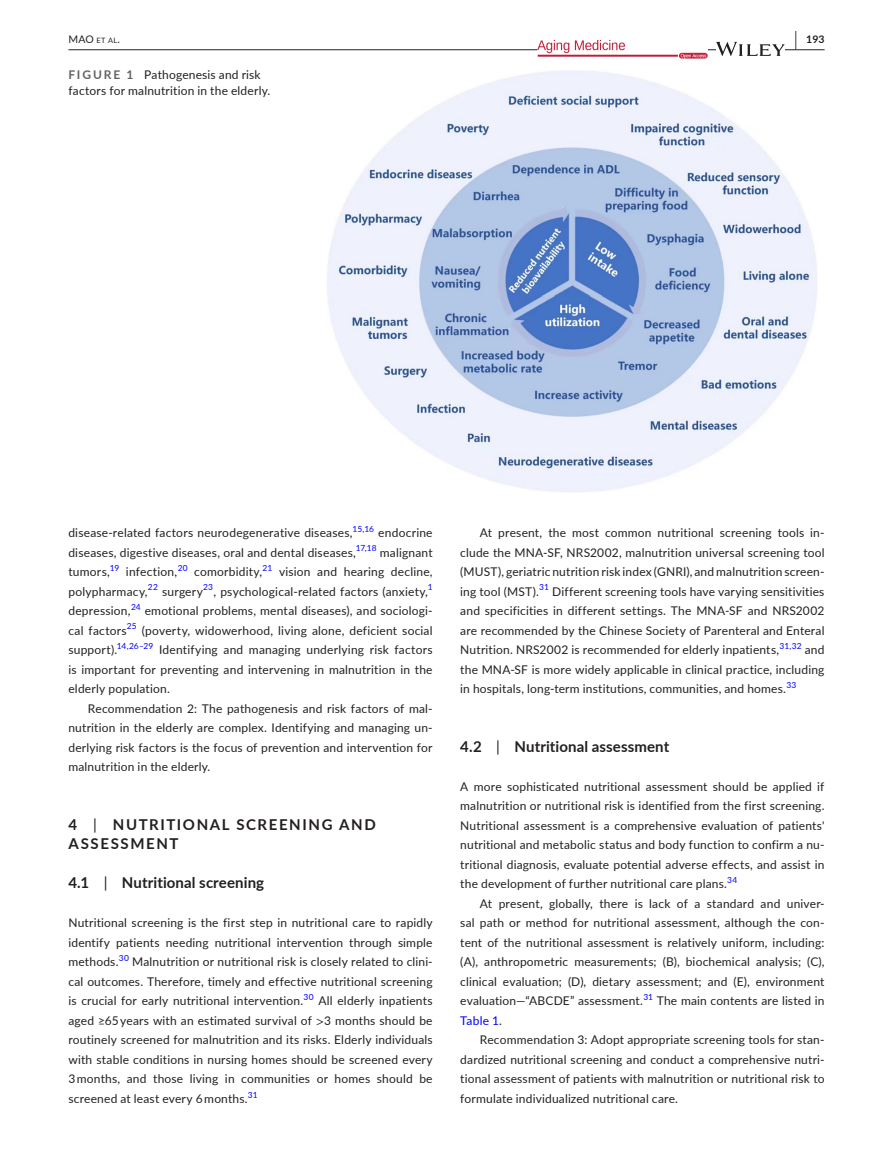
<style>
.page{position:relative;width:893px;height:1174px;background:#fff}
.page>*{position:absolute;margin:0;border:0;box-sizing:border-box;transform-origin:0 0}
.t1{font:700 15px "Lato";letter-spacing:.01em;color:#231f20}
.t2{font:700 15px/19.5px "Lato";letter-spacing:.105em;color:#231f20}
.t3{font:12px/19.5px "Lato";letter-spacing:.015em;color:#231f20;text-align:justify}
.t4{font:10.5px "Lato";color:#231f20}
.t5{font:700 10.5px "Lato";color:#231f20}
.t6{font:8.4px "Lato";letter-spacing:.01em;color:#00f}
.s1{font-size:7.35px}
.s2{font-size:19.5px}
.s3{font-weight:700;color:#636366}
.s4{font-weight:400}
.s5{font-family:"STIX"}
.s6{color:#00f}
</style>
<div class="page">
<hr style="left:68px;top:49px;width:756px;height:1px;background:#231f20">
<img style="left:537px;top:39px;width:171px;height:20px">
<svg style="left:716px;top:42px;width:69px;height:14px"></svg>
<img style="left:327px;top:70px;width:490px;height:422px">
<p class="t4" style="left:68px;top:31px;width:53px">MAO <span class="s1">et al</span>.</p>
<p class="t5" style="left:795px;top:31px;width:31px"><span class="s2">|</span> 193</p>
<p class="t3" style="left:68px;top:66px;width:203px;line-height:16.5px"><span class="s3">FIGURE 1</span> Pathogenesis and risk factors for malnutrition in the elderly.</p>
<p class="t3" style="left:68px;top:522px;width:286px">disease-related factors neurodegenerative diseases,</p>
<p class="t6" style="left:352px;top:523px;width:23px">15,16</p>
<p class="t3" style="left:378px;top:522px;width:56px">endocrine</p>
<p class="t3" style="left:68px;top:542px;width:289px">diseases, digestive diseases, oral and dental diseases,</p>
<p class="t6" style="left:356px;top:542px;width:22px">17,18</p>
<p class="t3" style="left:380px;top:542px;width:54px">malignant</p>
<p class="t3" style="left:68px;top:561px;width:43px">tumors,</p>
<p class="t6" style="left:110px;top:562px;width:11px">19</p>
<p class="t3" style="left:126px;top:561px;width:53px">infection,</p>
<p class="t6" style="left:178px;top:562px;width:11px">20</p>
<p class="t3" style="left:194px;top:561px;width:69px">comorbidity,</p>
<p class="t6" style="left:263px;top:562px;width:11px">21</p>
<p class="t3" style="left:279px;top:561px;width:155px">vision and hearing decline,</p>
<p class="t3" style="left:68px;top:581px;width:81px">polypharmacy,</p>
<p class="t6" style="left:148px;top:581px;width:11px">22</p>
<p class="t6" style="left:203px;top:581px;width:11px">23</p>
<p class="t3" style="left:213px;top:581px;width:216px">, psychological-related factors (anxiety,</p>
<p class="t6" style="left:428px;top:581px;width:6px">1</p>
<p class="t3" style="left:162px;top:581px;width:42px">surgery</p>
<p class="t3" style="left:68px;top:600px;width:64px">depression,</p>
<p class="t6" style="left:131px;top:601px;width:11px">24</p>
<p class="t3" style="left:145px;top:600px;width:289px">emotional problems, mental diseases), and sociologi-</p>
<p class="t3" style="left:68px;top:620px;width:60px">cal factors</p>
<p class="t6" style="left:127px;top:620px;width:11px">25</p>
<p class="t3" style="left:142px;top:620px;width:292px">(poverty, widowerhood, living alone, deficient social</p>
<p class="t3" style="left:68px;top:639px;width:50px">support).</p>
<p class="t6" style="left:117px;top:640px;width:38px">14,26–29</p>
<p class="t3" style="left:68px;top:639px;width:366px;text-indent:91px">Identifying and managing underlying risk factors is important for preventing and intervening in malnutrition in the elderly population.</p>
<p class="t3" style="left:68px;top:698px;width:366px;text-indent:19px">Recommendation 2: The pathogenesis and risk factors of mal&shy;nutrition in the elderly are complex. Identifying and managing un&shy;derlying risk factors is the focus of prevention and intervention for malnutrition in the elderly.</p>
<p class="t2" style="left:68px;top:814px;width:309px">4 <span class="s4">|</span> NUTRITIONAL SCREENING AND<br>ASSESSMENT</p>
<p class="t1" style="left:68px;top:872px;width:197px">4.1 <span class="s4">|</span> Nutritional screening</p>
<p class="t3" style="left:68px;top:912px;width:366px">Nutritional screening is the first step in nutritional care to rapidly identify patients needing nutritional intervention through simple methods.</p>
<p class="t6" style="left:119px;top:952px;width:12px">30</p>
<p class="t3" style="left:68px;top:951px;width:366px;text-indent:64px">Malnutrition or nutritional risk is closely related to clini&shy;cal outcomes. Therefore, timely and effective nutritional screening is crucial for early nutritional intervention.<sup>30</sup> All elderly inpatients aged ≥65 years with an estimated survival of <span class="s5">&gt;</span>3 months should be routinely screened for malnutrition and its risks. Elderly individuals with stable conditions in nursing homes should be screened every 3 months, and those living in communities or homes should be screened at least every 6 months.<sup>31</sup></p>
<p class="t3" style="left:460px;top:522px;width:366px;text-indent:20px">At present, the most common nutritional screening tools in&shy;clude the MNA-SF, NRS2002, malnutrition universal screening tool (MUST), geriatric nutrition risk index (GNRI), and malnutrition screen&shy;ing tool (MST).</p>
<p class="t6" style="left:539px;top:581px;width:11px">31</p>
<p class="t3" style="left:460px;top:581px;width:366px;text-indent:92px">Different screening tools have varying sensitivities and specificities in different settings. The MNA-SF and NRS2002 are recommended by the Chinese Society of Parenteral and Enteral Nutrition. NRS2002 is recommended for elderly inpatients,</p>
<p class="t6" style="left:779px;top:640px;width:23px">31,32</p>
<p class="t3" style="left:460px;top:639px;width:366px;text-indent:344px">and the MNA-SF is more widely applicable in clinical practice, including in hospitals, long-term institutions, communities, and homes.</p>
<p class="t6" style="left:786px;top:679px;width:11px">33</p>
<p class="t1" style="left:460px;top:735px;width:210px">4.2 <span class="s4">|</span> Nutritional assessment</p>
<p class="t3" style="left:460px;top:776px;width:366px">A more sophisticated nutritional assessment should be applied if malnutrition or nutritional risk is identified from the first screening.<br>Nutritional assessment is a comprehensive evaluation of patients' nutritional and metabolic status and body function to confirm a nu&shy;tritional diagnosis, evaluate potential adverse effects, and assist in the development of further nutritional care plans.</p>
<p class="t6" style="left:727px;top:874px;width:12px">34</p>
<p class="t3" style="left:460px;top:893px;width:366px;text-indent:20px">At present, globally, there is lack of a standard and univer&shy;sal path or method for nutritional assessment, although the con&shy;tent of the nutritional assessment is relatively uniform, including: (A), anthropometric measurements; (B), biochemical analysis; (C), clinical evaluation; (D), dietary assessment; and (E), environment evaluation—“ABCDE” assessment.<sup>31</sup> The main contents are listed in <span class="s6">Table 1</span>.</p>
<p class="t3" style="left:460px;top:1029px;width:366px;text-indent:20px">Recommendation 3: Adopt appropriate screening tools for stan&shy;dardized nutritional screening and conduct a comprehensive nutri&shy;tional assessment of patients with malnutrition or nutritional risk to formulate individualized nutritional care.</p>
</div>
